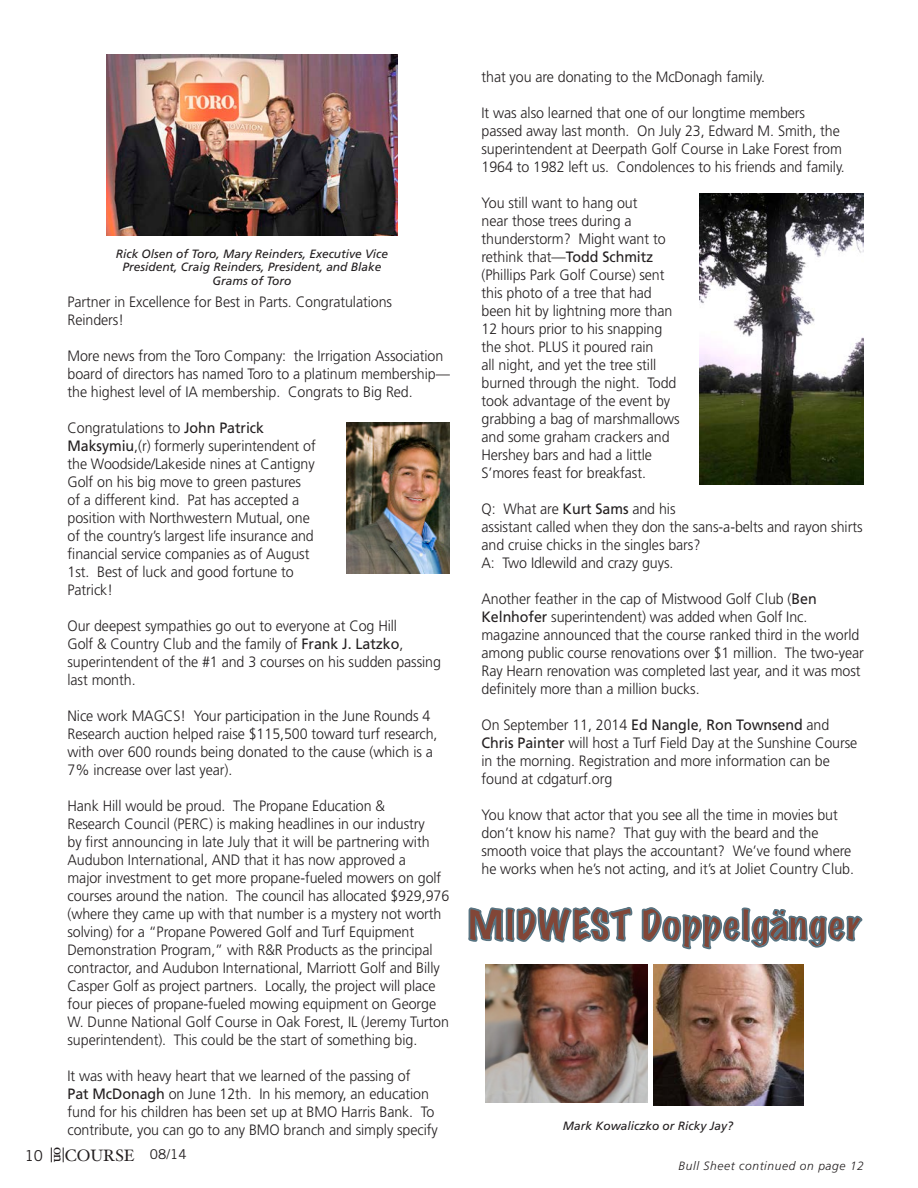
<style>
.page{position:relative;width:918px;height:1188px;background:#fff}
.page>*{position:absolute;margin:0;border:0;box-sizing:border-box;transform-origin:0 0}
.t1{font:expanded 37.95px "Marker Felt";letter-spacing:.035em;color:#824637}
.t2{font:16.5px "Hoefler Text";color:#231f20}
.t3{font:300 15px/18px "Frutiger";letter-spacing:-.005em;color:#231f20;scale:.95 1}
.t4{font:15px "Trade Gothic LT Std";color:#231f20}
.t5{font:15px "Hoefler Text";color:#231f20}
.t6{font:italic 12px/13.5px "Frutiger";color:#231f20;text-align:center}
.t7{font:italic 300 12px "Frutiger";letter-spacing:.05em;color:#231f20}
.s1{font-weight:400}
.s2{font-family:"Trade Gothic LT Std";font-size:13.5px}
</style>
<div class="page">
<svg style="left:51px;top:1148px;width:1px;height:14px"></svg>
<svg style="left:63px;top:1148px;width:1px;height:14px"></svg>
<svg style="left:468px;top:906px;width:165px;height:37px"></svg>
<svg style="left:641px;top:907px;width:222px;height:43px"></svg>
<img style="left:485px;top:964px;width:162px;height:139px">
<img style="left:653px;top:965px;width:151px;height:140px">
<img style="left:107px;top:54px;width:290px;height:181px">
<img style="left:347px;top:423px;width:103px;height:151px">
<img style="left:700px;top:193px;width:164px;height:292px">
<p class="t6" style="left:116px;top:247px;width:274px">Rick Olsen of Toro, Mary Reinders, Executive Vice<br>President, Craig Reinders, President, and Blake<br>Grams of Toro</p>
<p class="t3" style="left:68px;top:293px;width:343px">Partner in Excellence for Best in Parts. Congratulations<br>Reinders!</p>
<p class="t3" style="left:68px;top:347px;width:404px">More news from the Toro Company: the Irrigation Association board of directors has named Toro to a platinum membership— the highest level of IA membership. Congrats to Big Red.</p>
<p class="t3" style="left:68px;top:419px;width:263px">Congratulations to <span class="s1">John Patrick Maksymiu</span>,(r) formerly superintendent of the Woodside/Lakeside nines at Cantigny Golf on his big move to green pastures of a different kind. Pat has accepted a position with Northwestern Mutual, one of the country’s largest life insurance and financial service companies as of August 1st. Best of luck and good fortune to Patrick!</p>
<p class="t3" style="left:68px;top:617px;width:395px">Our deepest sympathies go out to everyone at Cog Hill<br>Golf &amp; Country Club and the family of <span class="s1">Frank J. Latzko</span>, superintendent of the #1 and 3 courses on his sudden passing last month.</p>
<p class="t3" style="left:68px;top:707px;width:391px">Nice work MAGCS! Your participation in the June Rounds 4<br>Research auction helped raise $115,500 toward turf research, with over 600 rounds being donated to the cause (which is a 7% increase over last year).</p>
<p class="t3" style="left:68px;top:797px;width:403px">Hank Hill would be proud. The Propane Education &amp;<br>Research Council (PERC) is making headlines in our industry<br>by first announcing in late July that it will be partnering with Audubon International, AND that it has now approved a<br>major investment to get more propane-fueled mowers on golf courses around the nation. The council has allocated $929,976 (where they came up with that number is a mystery not worth solving) for a “Propane Powered Golf and Turf Equipment Demonstration Program,” with R&amp;R Products as the principal contractor, and Audubon International, Marriott Golf and Billy Casper Golf as project partners. Locally, the project will place four pieces of propane-fueled mowing equipment on George W. Dunne National Golf Course in Oak Forest, IL (Jeremy Turton superintendent). This could be the start of something big.</p>
<p class="t3" style="left:68px;top:1067px;width:391px">It was with heavy heart that we learned of the passing of<br><span class="s1">Pat McDonagh</span> on June 12th. In his memory, an education fund for his children has been set up at BMO Harris Bank. To contribute, you can go to any BMO branch and simply specify</p>
<p class="t5" style="left:68px;top:1147px;width:18px;rotate:90deg">on</p>
<p class="t4" style="left:25px;top:1147px;width:20px">10</p>
<p class="t2" style="left:65px;top:1145px;width:124px">COURSE <span class="s2">08/14</span></p>
<p class="t3" style="left:482px;top:68px;width:300px">that you are donating to the McDonagh family.</p>
<p class="t3" style="left:482px;top:104px;width:384px">It was also learned that one of our longtime members passed away last month. On July 23, Edward M. Smith, the superintendent at Deerpath Golf Course in Lake Forest from 1964 to 1982 left us. Condolences to his friends and family.</p>
<p class="t3" style="left:482px;top:194px;width:210px">You still want to hang out<br>near those trees during a thunderstorm? Might want to rethink that—<span class="s1">Todd Schmitz </span>(Phillips Park Golf Course) sent this photo of a tree that had been hit by lightning more than<br>12 hours prior to his snapping the shot. PLUS it poured rain<br>all night, and yet the tree still burned through the night. Todd took advantage of the event by grabbing a bag of marshmallows and some graham crackers and<br>Hershey bars and had a little<br>S’mores feast for breakfast.</p>
<p class="t3" style="left:482px;top:500px;width:403px">Q: What are <span class="s1">Kurt Sams</span> and his<br>assistant called when they don the sans-a-belts and rayon shirts and cruise chicks in the singles bars?<br>A: Two Idlewild and crazy guys.</p>
<p class="t3" style="left:482px;top:590px;width:404px">Another feather in the cap of Mistwood Golf Club (<span class="s1">Ben Kelnhofer</span> superintendent) was added when Golf Inc. magazine announced that the course ranked third in the world among public course renovations over $1 million. The two-year Ray Hearn renovation was completed last year, and it was most definitely more than a million bucks.</p>
<p class="t3" style="left:482px;top:716px;width:397px">On September 11, 2014 <span class="s1">Ed Nangle</span>, <span class="s1">Ron Townsend</span> and <span class="s1">Chris Painter</span> will host a Turf Field Day at the Sunshine Course in the morning. Registration and more information can be found at cdgaturf.org</p>
<p class="t3" style="left:482px;top:806px;width:394px">You know that actor that you see all the time in movies but don’t know his name? That guy with the beard and the smooth voice that plays the accountant? We’ve found where he works when he’s not acting, and it’s at Joliet Country Club.</p>
<h1 class="t1" style="left:468px;top:895px;width:395px">MIDWEST Doppelgänger</h1>
<p class="t6" style="left:563px;top:1119px;width:172px">Mark Kowaliczko or Ricky Jay?</p>
<p class="t7" style="left:679px;top:1159px;width:187px">Bull Sheet continued on page 12</p>
</div>
